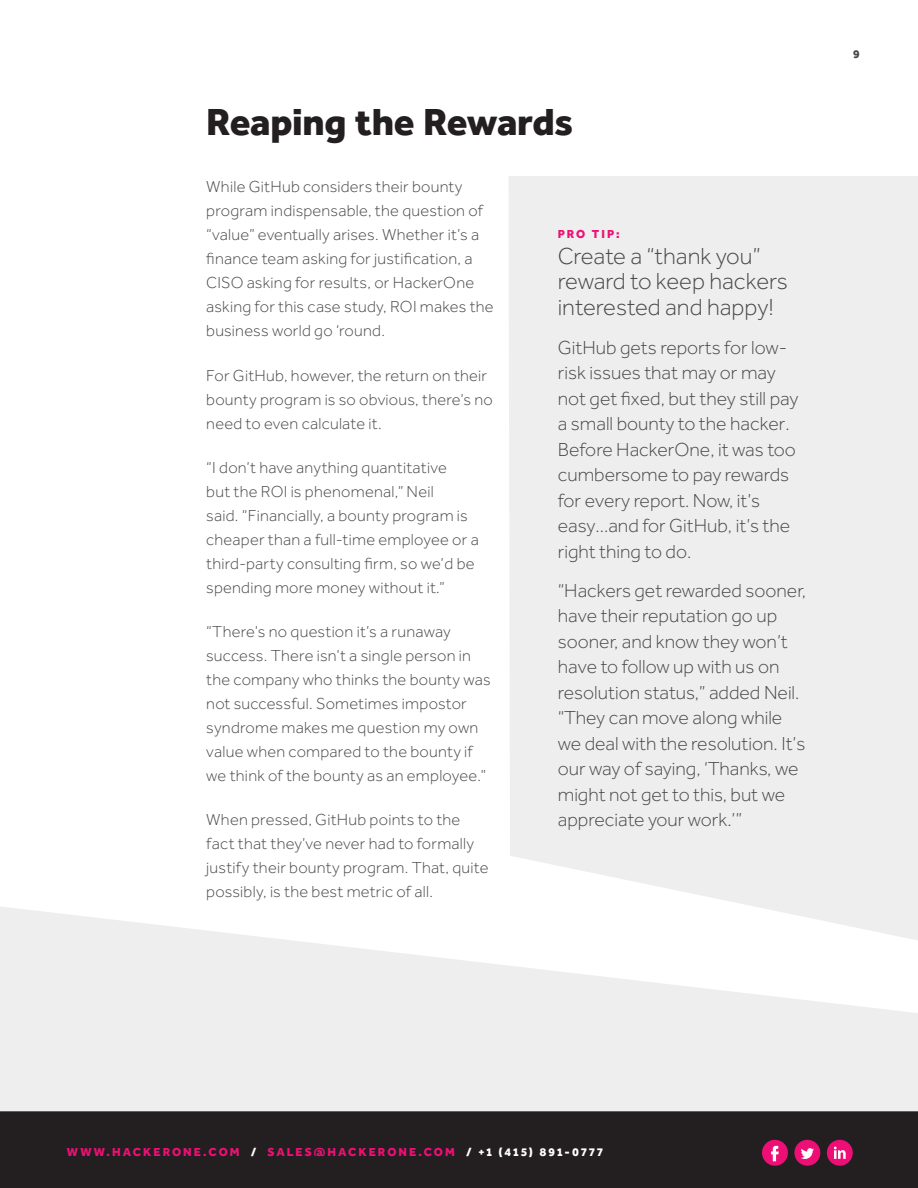
<style>
.page{position:relative;width:918px;height:1188px;background:#fff}
.page>*{position:absolute;margin:0;border:0;box-sizing:border-box;transform-origin:0 0}
.t1{font:800 39px "Effra";letter-spacing:-.01em;color:#231f20}
.Block_Qoute{font:300 24px/25.5px "Effra";color:#494649}
.Block_Qoute-2{font:300 19.5px/25.5px "Effra";color:#494649}
.Paragraph{font:300 16.5px/24px "Effra";letter-spacing:.015em;color:#494649}
.t2{font:800 12px "Effra";letter-spacing:.165em;color:#ed0f75}
.t3{font:800 12px "Effra";letter-spacing:.16em;color:#ec1075}
.t4{font:800 12px "Effra";color:#494649}
.s1{color:#fff}
</style>
<div class="page">
<div style="left:0;top:1111px;width:918px;height:77px;background:#231f20"></div>
<div style="left:762px;top:1140px;width:26px;height:26px;background:#ed0f75;border-radius:50%"></div>
<svg style="left:771px;top:1146px;width:8px;height:15px"></svg>
<div style="left:794px;top:1140px;width:26px;height:26px;background:#ed0f75;border-radius:50%"></div>
<svg style="left:801px;top:1148px;width:13px;height:11px"></svg>
<div style="left:827px;top:1140px;width:26px;height:26px;background:#ed0f75;border-radius:50%"></div>
<svg style="left:834px;top:1147px;width:12px;height:12px"></svg>
<div style="left:509px;top:176px;width:409px;height:730px;background:#eee"></div>
<svg style="left:0;top:906px;width:918px;height:205px;fill:#eee"></svg>
<h2 class="t1" style="left:206px;top:97px;width:369px">Reaping the Rewards</h2>
<p class="Paragraph" style="left:206px;top:175px;width:289px">While GitHub considers their bounty program indispensable, the question of “value” eventually arises. Whether it’s a finance team asking for justification, a CISO asking for results, or HackerOne asking for this case study, ROI makes the business world go ‘round.</p>
<p class="Paragraph" style="left:206px;top:363px;width:288px">For GitHub, however, the return on their bounty program is so obvious, there’s no need to even calculate it.</p>
<p class="Paragraph" style="left:206px;top:455px;width:274px">“I don’t have anything quantitative<br>but the ROI is phenomenal,” Neil<br>said. “Financially, a bounty program is cheaper than a full-time employee or a third-party consulting firm, so we’d be spending more money without it.”</p>
<p class="Paragraph" style="left:206px;top:620px;width:286px">“There’s no question it’s a runaway success. There isn’t a single person in the company who thinks the bounty was not successful. Sometimes impostor syndrome makes me question my own value when compared to the bounty if we think of the bounty as an employee.”</p>
<p class="Paragraph" style="left:206px;top:808px;width:284px">When pressed, GitHub points to the fact that they’ve never had to formally justify their bounty program. That, quite possibly, is the best metric of all.</p>
<h4 class="t3" style="left:558px;top:227px;width:63px">PRO TIP:</h4>
<p class="Block_Qoute" style="left:558px;top:243px;width:231px">Create a “thank you” reward to keep hackers interested and happy!</p>
<p class="Block_Qoute-2" style="left:558px;top:334px;width:242px">GitHub gets reports for low&shy;risk issues that may or may not get fixed, but they still pay a small bounty to the hacker.<br>Before HackerOne, it was too cumbersome to pay rewards for every report. Now, it’s easy...and for GitHub, it’s the right thing to do.</p>
<p class="Block_Qoute-2" style="left:558px;top:577px;width:250px">“Hackers get rewarded sooner, have their reputation go up sooner, and know they won’t have to follow up with us on resolution status,” added Neil. “They can move along while we deal with the resolution. It’s our way of saying, ‘Thanks, we might not get to this, but we appreciate your work.’”</p>
<p class="t4" style="left:853px;top:46px;width:8px">9</p>
<h4 class="t2" style="left:67px;top:1145px;width:538px">WWW.HACKERONE.COM <span class="s1">/</span> SALES@HACKERONE.COM <span class="s1">/ +1 (415) 891-0777</span></h4>
</div>
